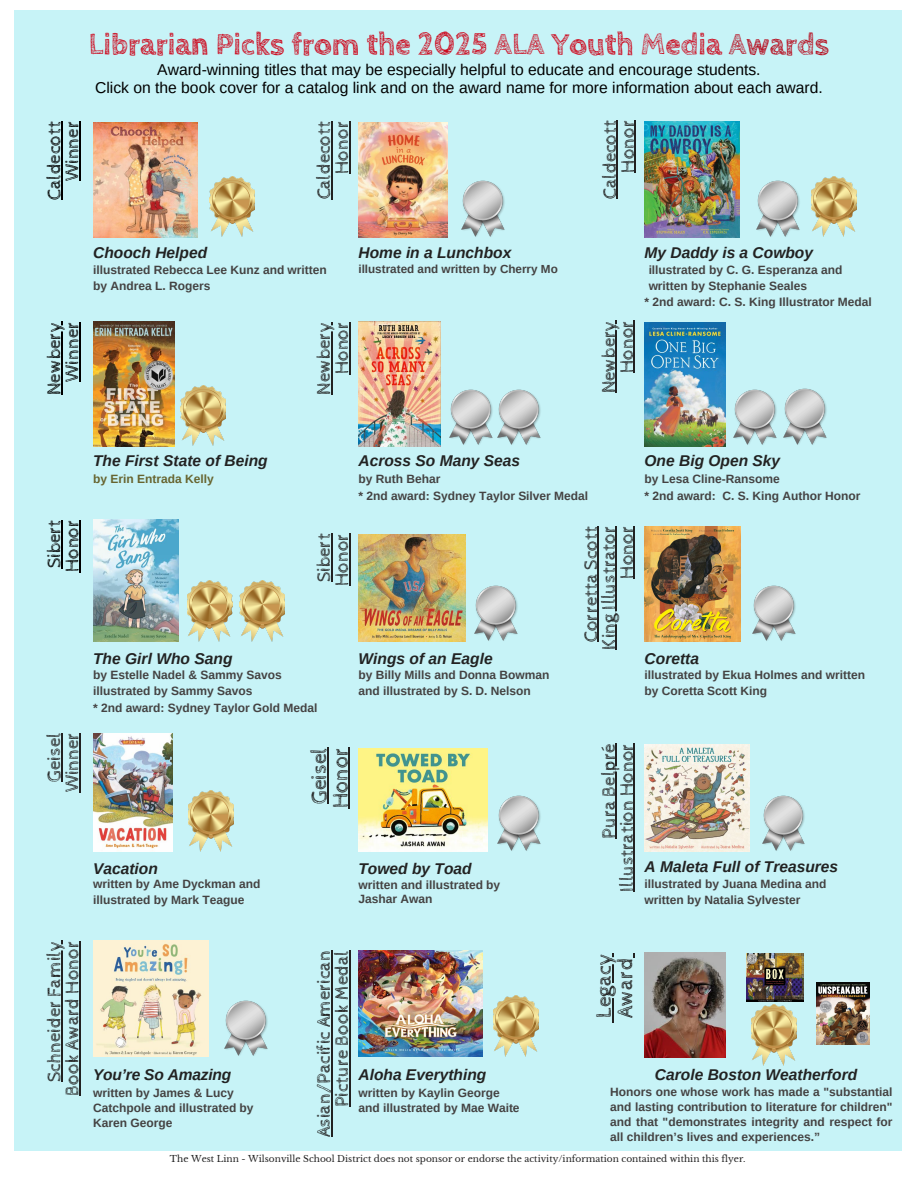
<style>
.page{position:relative;width:918px;height:1188px;background:#fff}
.page>*{position:absolute;margin:0;border:0;box-sizing:border-box;transform-origin:0 0}
.t1{font:700 31.2px "Cabin Sketch";color:#cd081d}
.t2{font:21.6px/21.3px "Cabin Sketch";color:#222}
.t3{font:18.75px/18px "Cabin Sketch";color:#222;text-align:right}
.t4{font:18.75px/18px "Cabin Sketch";color:#000;text-align:right}
.t5{font:italic 700 15.6px "Arimo";color:#222}
.t6{font:15.6px "Arimo";color:#000}
.t7{font:700 12px/16px "Arimo";color:#444242}
.t8{font:700 12px "Arimo";color:#67642f}
.t9{font:700 11.7px "Arimo";color:#444242}
.t10{font:9px "Libre Baskerville";color:#222}
.s1{color:#b60a1c}
</style>
<div class="page">
<div style="left:14px;top:10px;width:888px;height:1141px;background:#c7f3f7"></div>
<img style="left:757px;top:181px;width:43px;height:56px">
<img style="left:187px;top:581px;width:45px;height:60px">
<img style="left:461px;top:181px;width:44px;height:56px">
<img style="left:181px;top:385px;width:45px;height:61px">
<img style="left:497px;top:390px;width:44px;height:55px">
<img style="left:450px;top:390px;width:43px;height:55px">
<img style="left:784px;top:389px;width:43px;height:56px">
<img style="left:733px;top:390px;width:44px;height:55px">
<img style="left:475px;top:585px;width:43px;height:56px">
<img style="left:188px;top:791px;width:45px;height:60px">
<img style="left:752px;top:1005px;width:45px;height:61px">
<img style="left:752px;top:585px;width:44px;height:56px">
<img style="left:497px;top:795px;width:44px;height:56px">
<img style="left:225px;top:1000px;width:43px;height:56px">
<img style="left:93px;top:123px;width:105px;height:114px">
<img style="left:210px;top:176px;width:45px;height:61px">
<img style="left:358px;top:123px;width:89px;height:114px">
<img style="left:645px;top:121px;width:94px;height:116px">
<img style="left:93px;top:322px;width:81px;height:125px">
<img style="left:358px;top:322px;width:83px;height:125px">
<img style="left:645px;top:323px;width:81px;height:123px">
<img style="left:93px;top:520px;width:86px;height:121px">
<img style="left:358px;top:534px;width:107px;height:107px">
<img style="left:240px;top:581px;width:45px;height:60px">
<img style="left:811px;top:176px;width:45px;height:61px">
<img style="left:645px;top:526px;width:95px;height:116px">
<img style="left:93px;top:734px;width:80px;height:118px">
<img style="left:358px;top:748px;width:130px;height:104px">
<img style="left:645px;top:744px;width:104px;height:107px">
<img style="left:762px;top:795px;width:43px;height:56px">
<img style="left:93px;top:941px;width:116px;height:116px">
<img style="left:493px;top:996px;width:45px;height:61px">
<img style="left:358px;top:951px;width:124px;height:105px">
<img style="left:645px;top:953px;width:81px;height:104px">
<img style="left:816px;top:983px;width:53px;height:61px">
<img style="left:747px;top:953px;width:56px;height:49px">
<hr style="left:331px;top:951px;width:1px;height:186px;background:#222">
<hr style="left:349px;top:951px;width:1px;height:156px;background:#222">
<hr style="left:327px;top:747px;width:1px;height:57px;background:#222">
<hr style="left:349px;top:747px;width:1px;height:61px;background:#222">
<hr style="left:331px;top:322px;width:1px;height:73px;background:#222">
<hr style="left:349px;top:322px;width:1px;height:52px;background:#222">
<hr style="left:331px;top:533px;width:1px;height:49px;background:#222">
<hr style="left:349px;top:533px;width:1px;height:53px;background:#222">
<hr style="left:61px;top:121px;width:2px;height:79px;background:#000">
<hr style="left:79px;top:121px;width:2px;height:60px;background:#000">
<hr style="left:61px;top:520px;width:2px;height:48px;background:#000">
<hr style="left:79px;top:520px;width:2px;height:52px;background:#000">
<hr style="left:61px;top:322px;width:2px;height:73px;background:#000">
<hr style="left:79px;top:322px;width:2px;height:60px;background:#000">
<hr style="left:331px;top:121px;width:1px;height:78px;background:#222">
<hr style="left:349px;top:121px;width:1px;height:53px;background:#222">
<hr style="left:617px;top:120px;width:1px;height:79px;background:#222">
<hr style="left:635px;top:120px;width:1px;height:53px;background:#222">
<hr style="left:616px;top:321px;width:1px;height:72px;background:#222">
<hr style="left:634px;top:321px;width:1px;height:52px;background:#222">
<hr style="left:61px;top:733px;width:2px;height:49px;background:#222">
<hr style="left:79px;top:733px;width:2px;height:59px;background:#222">
<hr style="left:61px;top:941px;width:2px;height:141px;background:#222">
<hr style="left:79px;top:941px;width:2px;height:155px;background:#222">
<hr style="left:612px;top:953px;width:1px;height:65px;background:#222">
<hr style="left:598px;top:526px;width:1px;height:116px;background:#222">
<hr style="left:616px;top:526px;width:1px;height:124px;background:#222">
<hr style="left:634px;top:526px;width:1px;height:53px;background:#222">
<hr style="left:616px;top:743px;width:1px;height:96px;background:#222">
<hr style="left:634px;top:743px;width:1px;height:149px;background:#222">
<p class="t4" style="left:46px;top:200px;width:80px;rotate:-90deg">Caldecott<br>Winner</p>
<p class="t1" style="left:89px;top:27px;width:742px">Librarian Picks from the 2025 ALA Youth Media <span class="s1">Awards</span></p>
<h3 class="t6" style="left:157px;top:61px;width:605px">Award-winning titles that may be especially helpful to educate and encourage students.</h3>
<h4 class="t6" style="left:95px;top:79px;width:729px">Click on the book cover for a catalog link and on the award name for more information about each award.</h4>
<h6 class="t3" style="left:315px;top:199px;width:80px;rotate:-90deg">Caldecott<br>Honor</h6>
<h6 class="t3" style="left:601px;top:199px;width:80px;rotate:-90deg">Caldecott<br>Honor</h6>
<h4 class="t4" style="left:46px;top:395px;width:75px;rotate:-90deg">Newbery<br>Winner</h4>
<h3 class="t5" style="left:93px;top:244px;width:116px">Chooch Helped</h3>
<p class="t5" style="left:645px;top:244px;width:170px">My Daddy is a Cowboy</p>
<h1 class="t5" style="left:358px;top:244px;width:154px">Home in a Lunchbox</h1>
<p class="t7" style="left:93px;top:261px;width:235px">illustrated Rebecca Lee Kunz and written by Andrea L. Rogers</p>
<p class="t9" style="left:358px;top:263px;width:201px">illustrated and written by Cherry Mo</p>
<h6 class="t3" style="left:315px;top:395px;width:74px;rotate:-90deg">Newbery<br>Honor</h6>
<h3 class="t3" style="left:600px;top:393px;width:74px;rotate:-90deg">Newbery<br>Honor</h3>
<h4 class="t7" style="left:649px;top:261px;width:195px">illustrated by C. G. Esperanza and written by Stephanie Seales</h4>
<h4 class="t7" style="left:645px;top:293px;width:229px">* 2nd award: C. S. King Illustrator Medal</h4>
<h3 class="t4" style="left:46px;top:572px;width:54px;text-align:left;rotate:-90deg">Sibert<br>Honor</h3>
<p class="t3" style="left:46px;top:792px;width:61px;text-align:center;rotate:-90deg">Geisel<br>Winner</p>
<h3 class="t3" style="left:46px;top:1096px;width:156px;rotate:-90deg">Schneider Family<br>Book Award Honor</h3>
<h6 class="t5" style="left:93px;top:452px;width:176px">The First State of Being</h6>
<h4 class="t5" style="left:645px;top:452px;width:137px">One Big Open Sky</h4>
<p class="t5" style="left:358px;top:452px;width:163px">Across So Many Seas</p>
<p class="t8" style="left:93px;top:473px;width:122px">by Erin Entrada Kelly</p>
<p class="t5" style="left:93px;top:649px;width:141px">The Girl Who Sang</p>
<h3 class="t3" style="left:315px;top:586px;width:54px;text-align:left;rotate:-90deg">Sibert<br>Honor</h3>
<p class="t7" style="left:358px;top:471px;width:83px">by Ruth Behar</p>
<p class="t7" style="left:645px;top:471px;width:137px">by Lesa Cline-Ransome</p>
<p class="t7" style="left:358px;top:488px;width:231px">* 2nd award: Sydney Taylor Silver Medal</p>
<p class="t3" style="left:582px;top:642px;width:117px;rotate:-90deg">Corretta Scott</p>
<p class="t3" style="left:600px;top:650px;width:125px;rotate:-90deg">King Illustrator<br>Honor</p>
<p class="t7" style="left:645px;top:488px;width:217px">* 2nd award: C. S. King Author Honor</p>
<p class="t5" style="left:358px;top:649px;width:136px">Wings of an Eagle</p>
<p class="t5" style="left:645px;top:649px;width:56px">Coretta</p>
<h3 class="t7" style="left:93px;top:667px;width:190px">by Estelle Nadel &amp; Sammy Savos illustrated by Sammy Savos</h3>
<h4 class="t7" style="left:645px;top:667px;width:222px">illustrated by Ekua Holmes and written by Coretta Scott King</h4>
<h6 class="t7" style="left:358px;top:667px;width:193px">by Billy Mills and Donna Bowman and illustrated by S. D. Nelson</h6>
<h6 class="t7" style="left:93px;top:700px;width:226px">* 2nd award: Sydney Taylor Gold Medal</h6>
<h6 class="t3" style="left:600px;top:892px;width:150px;rotate:-90deg">Pura Belpré<br>Illustration Honor</h6>
<h6 class="t2" style="left:309px;top:808px;width:63px;rotate:-90deg">Geisel<br>Honor</h6>
<p class="t5" style="left:93px;top:859px;width:66px">Vacation</p>
<h4 class="t5" style="left:645px;top:858px;width:195px">A Maleta Full of Treasures</h4>
<h3 class="t5" style="left:358px;top:860px;width:115px">Towed by Toad</h3>
<p class="t7" style="left:93px;top:876px;width:169px">written by Ame Dyckman and illustrated by Mark Teague</p>
<h6 class="t7" style="left:645px;top:876px;width:183px">illustrated by Juana Medina and written by Natalia Sylvester</h6>
<p class="t7" style="left:358px;top:877px;width:143px;line-height:14px">written and illustrated by<br>Jashar Awan</p>
<h3 class="t5" style="left:93px;top:1066px;width:140px">You’re So Amazing</h3>
<h4 class="t7" style="left:93px;top:1085px;width:162px;line-height:15px">written by James &amp; Lucy<br>Catchpole and illustrated by<br>Karen George</h4>
<h5 class="t3" style="left:315px;top:1137px;width:188px;rotate:-90deg">Asian/Pacific American<br>Picture Book Medal</h5>
<p class="t5" style="left:358px;top:1066px;width:129px">Aloha Everything</p>
<p class="t7" style="left:358px;top:1085px;width:163px;line-height:15px">written by Kaylin George and illustrated by Mae Waite</p>
<h4 class="t2" style="left:594px;top:1018px;width:66px;rotate:-90deg">Legacy<br>Award</h4>
<h6 class="t5" style="left:655px;top:1066px;width:204px">Carole Boston Weatherford</h6>
<h6 class="t7" style="left:610px;top:1085px;width:284px;line-height:15px;text-align:justify">Honors one whose work has made a "substantial and lasting contribution to literature for children" and that "demonstrates integrity and respect for all children’s lives and experiences.”</h6>
<h6 class="t10" style="left:170px;top:1153px;width:577px">The West Linn - Wilsonville School District does not sponsor or endorse the activity/information contained within this flyer.</h6>
</div>
